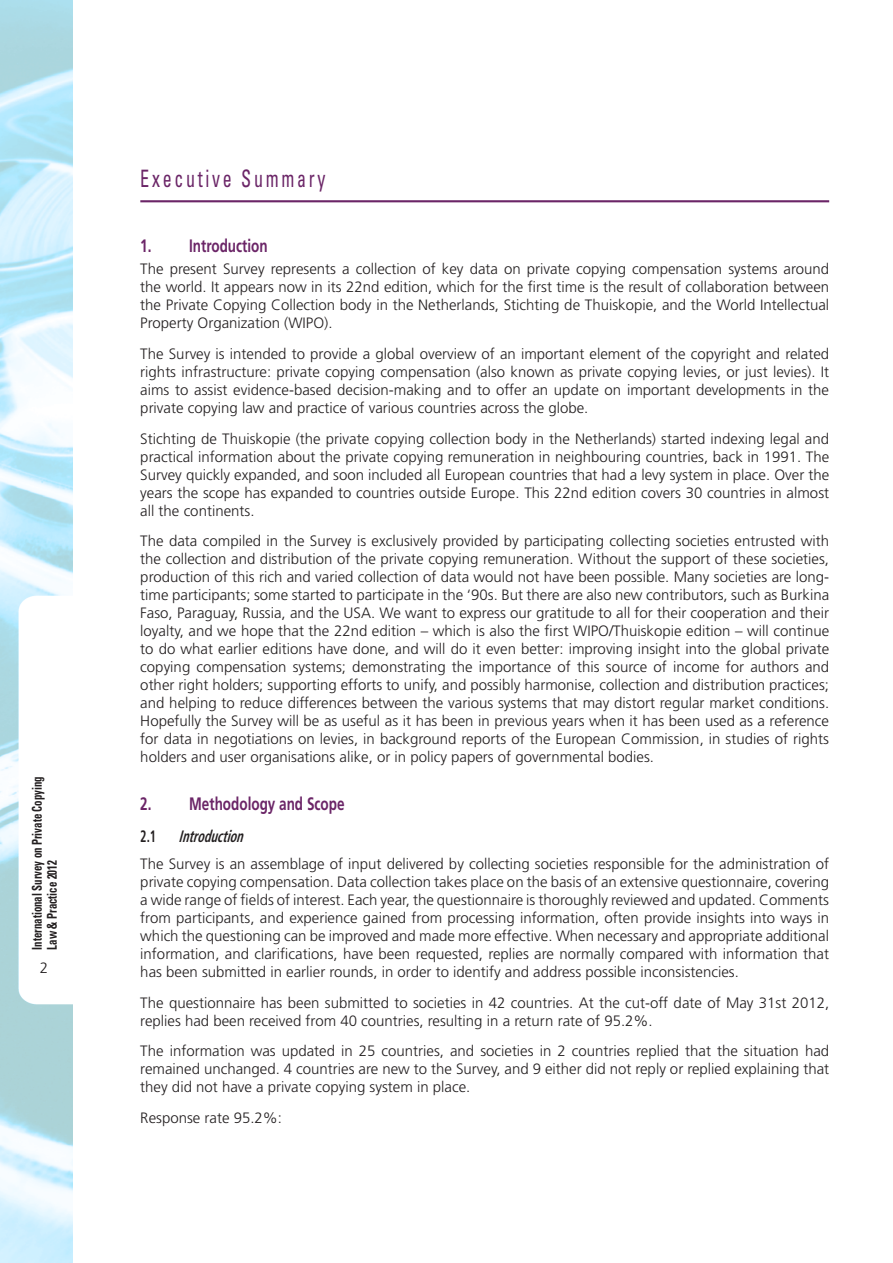
<style>
.page{position:relative;width:893px;height:1263px;background:#fff}
.page>*{position:absolute;margin:0;border:0;box-sizing:border-box;transform-origin:0 0}
.Heading_1{font:condensed 24px "Univers LT Std";letter-spacing:.15em;color:#6b2567;scale:.75 1}
.t1{font:700 18px "Frutiger";color:#6b2567;scale:.75 1}
.t2{font:italic 700 condensed 16.5px "Frutiger";color:#231f20;scale:.75 1}
.t3{font:700 condensed 16.5px "Frutiger";color:#231f20;scale:.75 1}
.Body_text{font:300 15px/18px "Frutiger";color:#231f20;text-align:justify}
.t4{font:700 condensed 13.5px/15px "Univers LT Std";color:#231f20;scale:.8 1}
</style>
<div class="page">
<img style="left:0;top:0;width:72px;height:1263px">
<hr style="left:140px;top:200px;width:689px;height:2px;background:#6b2567">
<p class="t4" style="left:29px;top:949px;width:218px;rotate:-90deg">International Survey on Private Copying<br>Law &amp; Practice 2012</p>
<p class="Body_text" style="left:40px;top:959px;width:10px">2</p>
<p class="Heading_1" style="left:140px;top:164px;width:248px">Executive Summary</p>
<p class="t1" style="left:140px;top:235px;width:171px">1. Introduction</p>
<p class="Body_text" style="left:140px;top:260px;width:690px">The present Survey represents a collection of key data on private copying compensation systems around the world. It appears now in its 22nd edition, which for the first time is the result of collaboration between the Private Copying Collection body in the Netherlands, Stichting de Thuiskopie, and the World Intellectual Property Organization (WIPO).</p>
<p class="Body_text" style="left:140px;top:345px;width:690px">The Survey is intended to provide a global overview of an important element of the copyright and related rights infrastructure: private copying compensation (also known as private copying levies, or just levies). It aims to assist evidence-based decision-making and to offer an update on important developments in the private copying law and practice of various countries across the globe.</p>
<p class="Body_text" style="left:140px;top:430px;width:690px">Stichting de Thuiskopie (the private copying collection body in the Netherlands) started indexing legal and practical information about the private copying remuneration in neighbouring countries, back in 1991. The Survey quickly expanded, and soon included all European countries that had a levy system in place. Over the years the scope has expanded to countries outside Europe. This 22nd edition covers 30 countries in almost all the continents.</p>
<p class="Body_text" style="left:140px;top:532px;width:690px">The data compiled in the Survey is exclusively provided by participating collecting societies entrusted with the collection and distribution of the private copying remuneration. Without the support of these societies, production of this rich and varied collection of data would not have been possible. Many societies are long&shy;time participants; some started to participate in the ‘90s. But there are also new contributors, such as Burkina Faso, Paraguay, Russia, and the USA. We want to express our gratitude to all for their cooperation and their loyalty, and we hope that the 22nd edition – which is also the first WIPO/Thuiskopie edition – will continue to do what earlier editions have done, and will do it even better: improving insight into the global private copying compensation systems; demonstrating the importance of this source of income for authors and other right holders; supporting efforts to unify, and possibly harmonise, collection and distribution practices; and helping to reduce differences between the various systems that may distort regular market conditions.<br>Hopefully the Survey will be as useful as it has been in previous years when it has been used as a reference for data in negotiations on levies, in background reports of the European Commission, in studies of rights holders and user organisations alike, or in policy papers of governmental bodies.</p>
<p class="t1" style="left:140px;top:793px;width:274px">2. Methodology and Scope</p>
<p class="t3" style="left:140px;top:827px;width:23px">2.1</p>
<p class="t2" style="left:179px;top:827px;width:94px">Introduction</p>
<p class="Body_text" style="left:140px;top:855px;width:690px">The Survey is an assemblage of input delivered by collecting societies responsible for the administration of private copying compensation. Data collection takes place on the basis of an extensive questionnaire, covering a wide range of fields of interest. Each year, the questionnaire is thoroughly reviewed and updated. Comments from participants, and experience gained from processing information, often provide insights into ways in which the questioning can be improved and made more effective. When necessary and appropriate additional information, and clarifications, have been requested, replies are normally compared with information that has been submitted in earlier rounds, in order to identify and address possible inconsistencies.</p>
<p class="Body_text" style="left:140px;top:994px;width:690px">The questionnaire has been submitted to societies in 42 countries. At the cut-off date of May 31st 2012, replies had been received from 40 countries, resulting in a return rate of 95.2%.</p>
<p class="Body_text" style="left:140px;top:1042px;width:690px">The information was updated in 25 countries, and societies in 2 countries replied that the situation had remained unchanged. 4 countries are new to the Survey, and 9 either did not reply or replied explaining that they did not have a private copying system in place.</p>
<p class="Body_text" style="left:140px;top:1109px;width:143px">Response rate 95.2%:</p>
</div>
